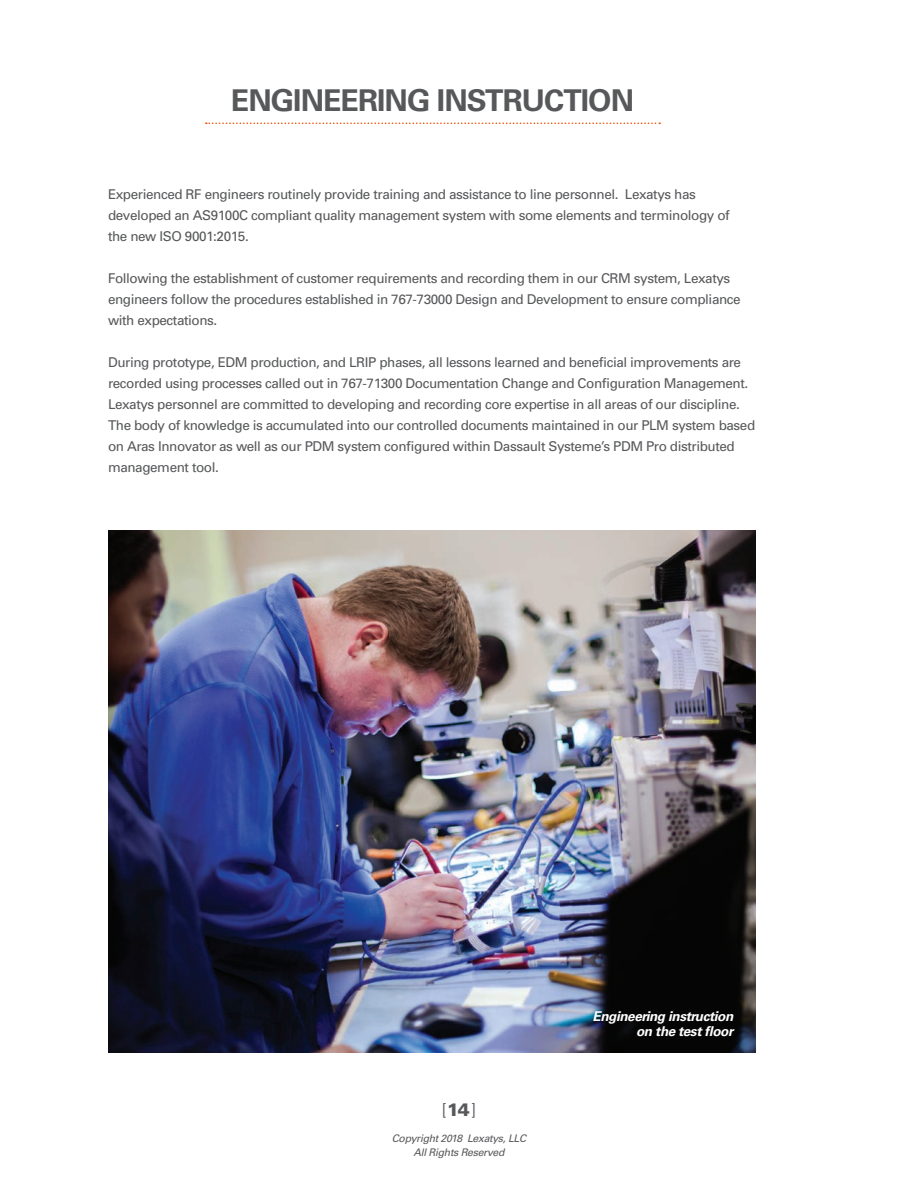
<style>
.page{position:relative;width:918px;height:1188px;background:#fff}
.page>*{position:absolute;margin:0;border:0;box-sizing:border-box;transform-origin:0 0}
.t1{font:700 30px "Univers CE";letter-spacing:-.03em;color:#57585a}
.t2{font:300 18px "Univers";color:#57585a}
.t3{font:13.5px/21px "Univers";letter-spacing:-.03em;color:#57585a}
.t4{font:italic 700 13.5px/15px "Univers CE";letter-spacing:-.03em;color:#fff;text-align:right}
.t5{font:italic 10.5px/13.5px "Univers CE";letter-spacing:-.03em;color:#57585a;text-align:center}
.s1{font-weight:900}
</style>
<div class="page">
<svg style="left:206px;top:122px;width:454px;height:2px"></svg>
<img style="left:108px;top:531px;width:648px;height:522px">
<h1 class="t1" style="left:231px;top:82px;width:405px">ENGINEERING INSTRUCTION</h1>
<p class="t3" style="left:108px;top:184px;width:623px">Experienced RF engineers routinely provide training and assistance to line personnel. Lexatys has developed an AS9100C compliant quality management system with some elements and terminology of the new ISO 9001:2015.</p>
<p class="t3" style="left:108px;top:268px;width:634px">Following the establishment of customer requirements and recording them in our CRM system, Lexatys engineers follow the procedures established in 767-73000 Design and Development to ensure compliance with expectations.</p>
<p class="t3" style="left:108px;top:352px;width:649px">During prototype, EDM production, and LRIP phases, all lessons learned and beneficial improvements are recorded using processes called out in 767-71300 Documentation Change and Configuration Management.<br>Lexatys personnel are committed to developing and recording core expertise in all areas of our discipline.<br>The body of knowledge is accumulated into our controlled documents maintained in our PLM system based on Aras Innovator as well as our PDM system configured within Dassault Systeme’s PDM Pro distributed management tool.</p>
<h2 class="t2" style="left:442px;top:1099px;width:36px">[<span class="s1">14</span>]</h2>
<p class="t5" style="left:392px;top:1132px;width:136px">Copyright 2018 Lexatys, LLC<br>All Rights Reserved</p>
<p class="t4" style="left:593px;top:1009px;width:142px">Engineering instruction on the test floor</p>
</div>
